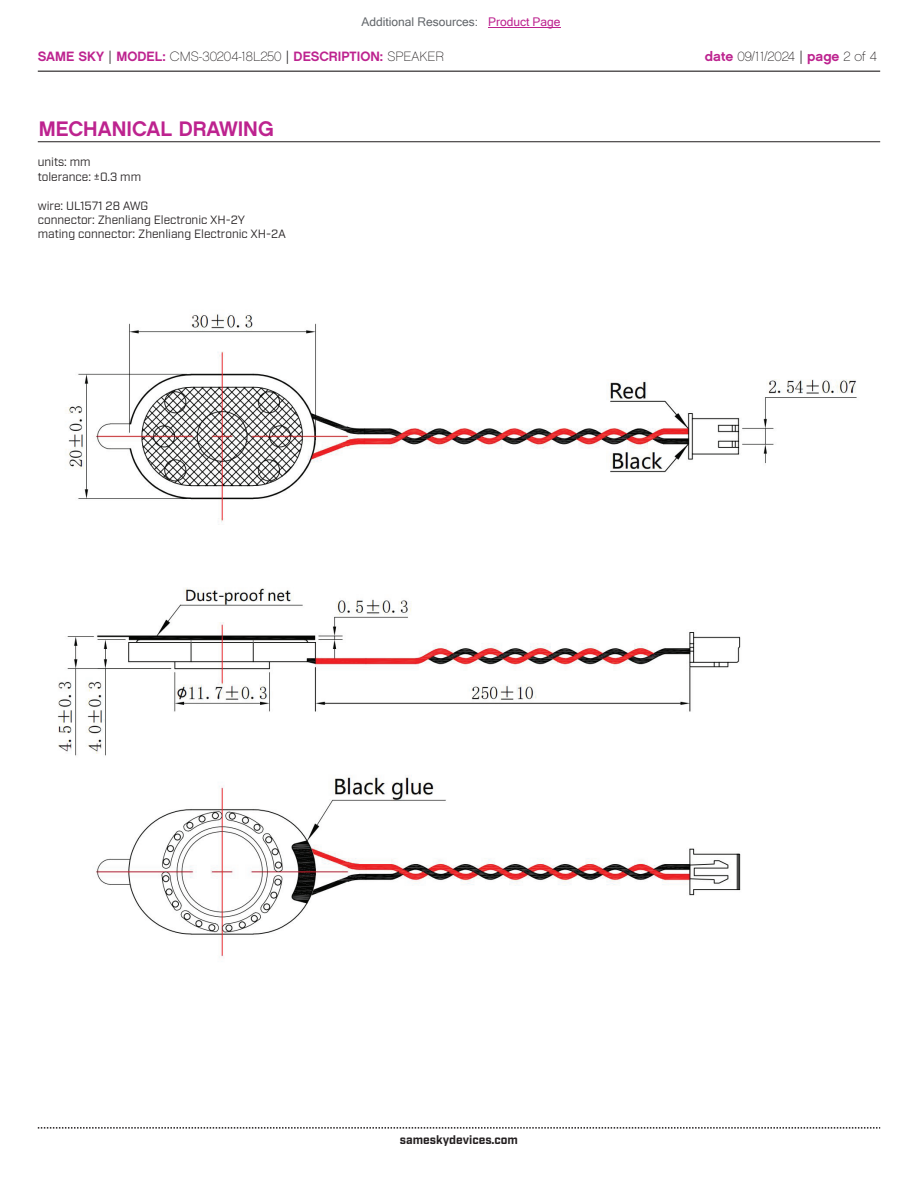
<style>
.page{position:relative;width:918px;height:1188px;background:#fff}
.page>*{position:absolute;margin:0;border:0;box-sizing:border-box;transform-origin:0 0}
.t1{font:21px "Chalet New York Nineteen Sixty";color:#bd238f}
.t2{font:13.5px "Chalet New York Nineteen Sixty";color:#bd238f}
.t3{font:13.5px "Chalet Paris Nineteen Sixty";letter-spacing:-.005em;color:#231f20}
.t4{font:12px/14.4px "Industry";color:#231f20}
.t5{font:12px "Microsoft Sans Serif";color:#63676b}
.t6{font:700 12px "Industry";color:#231f20}
.s1{color:#bd238f}
.s2{font-family:"Industry";color:#231f20}
.s3{font-family:"Chalet Paris Nineteen Sixty";color:#231f20}
.s4{font-family:"Chalet New York Nineteen Sixty";color:#bd238f}
.s5{font-family:"Industry"}
</style>
<div class="page">
<hr style="left:38px;top:71px;width:842px;height:1px;background:#231f20">
<svg style="left:38px;top:1127px;width:842px;height:2px"></svg>
<hr style="left:38px;top:141px;width:842px;height:1px;background:#231f20">
<img style="left:57px;top:314px;width:800px;height:643px">
<div style="left:334px;top:483px;width:376px;height:55px;background:#fff"></div>
<hr style="left:488px;top:27px;width:73px;height:1px;background:#bd238f">
<p class="t5" style="left:362px;top:15px;width:201px">Additional Resources: <span class="s1">Product Page</span></p>
<p class="t2" style="left:38px;top:47px;width:408px">SAME SKY <span class="s2">|</span> MODEL: <span class="s3">CMS-30204-18L250</span> <span class="s2">|</span> DESCRIPTION: <span class="s3">SPEAKER</span></p>
<p class="t3" style="left:705px;top:48px;width:174px"><span class="s4">date</span> 09/11/2024 <span class="s5">|</span> <span class="s4">page</span> 2 of 4</p>
<h1 class="t1" style="left:39px;top:115px;width:236px">MECHANICAL DRAWING</h1>
<p class="t4" style="left:38px;top:155px;width:105px">units: mm tolerance: ±0.3 mm</p>
<p class="t4" style="left:38px;top:198px;width:250px">wire: UL1571 28 AWG<br>connector: Zhenliang Electronic XH-2Y<br>mating connector: Zhenliang Electronic XH-2A</p>
<p class="t6" style="left:400px;top:1132px;width:120px">sameskydevices.com</p>
</div>
